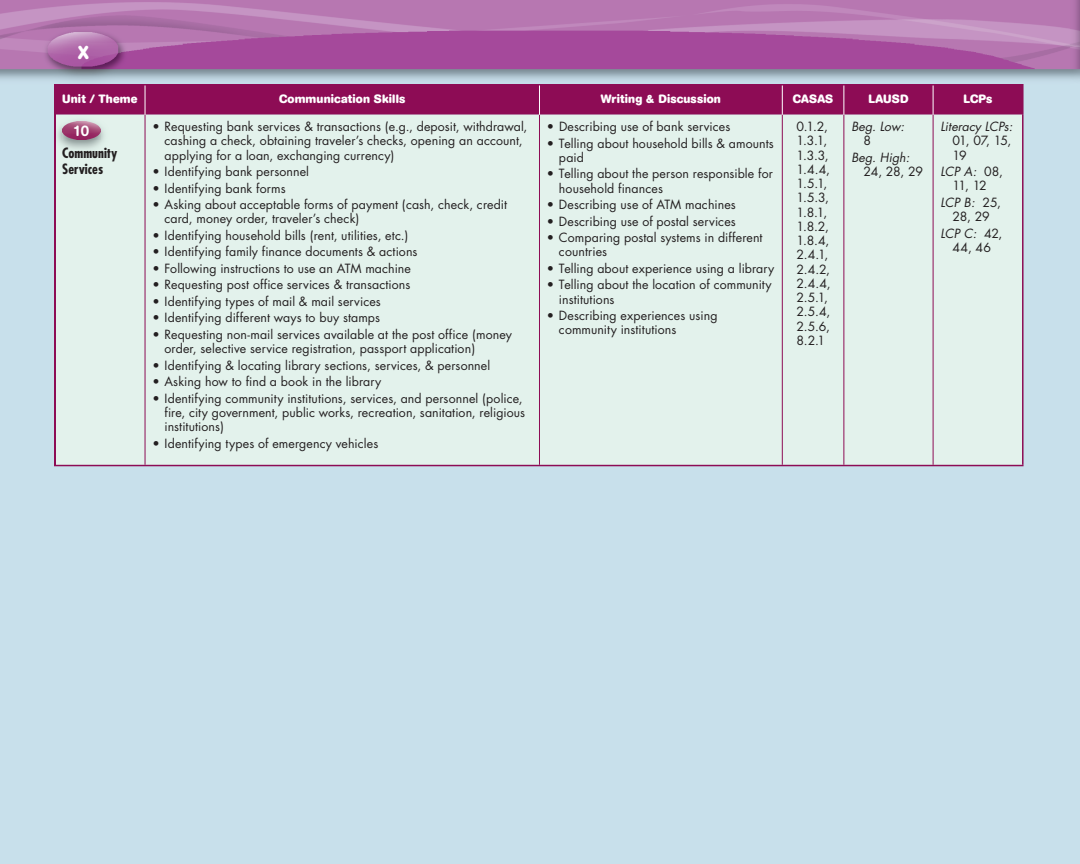
<style>
.page{position:relative;width:1080px;height:864px;background:#c8e0eb}
.page>*{position:absolute;margin:0;border:0;box-sizing:border-box;transform-origin:0 0}
.t1{font:500 25.5px "AG Book Rounded";color:#fff}
.t2{font:500 15px "AG Book Rounded";color:#fff}
.t3{font:700 condensed 13.8px/16.5px "Futura";color:#231f20}
.t4{font:12.3px/14.2px "Futura";letter-spacing:.01em;color:#231f20}
.t5{font:italic 12.3px "Futura";letter-spacing:.005em;color:#231f20}
.t6{font:700 12px "AG Book Rounded";letter-spacing:.015em;color:#fff}
.s1{font-style:italic}
</style>
<div class="page">
<img style="left:0;top:0;width:1071px;height:81px">
<img style="left:1079px;top:1px;width:1px;height:81px">
<div style="left:55px;top:115px;width:967px;height:350px;background:#e3f2ec"></div>
<hr style="left:54px;top:115px;width:1px;height:350px;background:#8d0c55">
<hr style="left:1022px;top:115px;width:2px;height:350px;background:#8d0c55">
<hr style="left:145px;top:115px;width:1px;height:350px;background:#8d0c55">
<hr style="left:539px;top:115px;width:1px;height:350px;background:#8d0c55">
<hr style="left:782px;top:115px;width:1px;height:350px;background:#8d0c55">
<hr style="left:844px;top:115px;width:1px;height:350px;background:#8d0c55">
<hr style="left:933px;top:115px;width:1px;height:350px;background:#8d0c55">
<hr style="left:54px;top:465px;width:970px;height:1px;background:#8d0c55">
<hr style="left:54px;top:84px;width:91px;height:2px;background:#8d0c55">
<hr style="left:54px;top:86px;width:2px;height:29px;background:#8d0c55">
<hr style="left:145px;top:84px;width:879px;height:2px;background:#8d0c55">
<hr style="left:1022px;top:86px;width:2px;height:29px;background:#8d0c55">
<div style="left:56px;top:85px;width:967px;height:30px;background:#8d0c55"></div>
<img style="left:55px;top:116px;width:54px;height:38px">
<img style="left:62px;top:121px;width:38px;height:18px">
<h1 class="t1" style="left:78px;top:41px;width:12px">x</h1>
<p class="t6" style="left:62px;top:95px;width:77px">Unit / Theme</p>
<p class="t6" style="left:279px;top:95px;width:128px">Communication Skills</p>
<p class="t6" style="left:601px;top:95px;width:122px">Writing &amp; Discussion</p>
<p class="t6" style="left:793px;top:95px;width:42px">CASAS</p>
<p class="t6" style="left:868px;top:95px;width:42px">LAUSD</p>
<p class="t6" style="left:963px;top:95px;width:31px">LCPs</p>
<p class="t2" style="left:73px;top:125px;width:18px">10</p>
<p class="t3" style="left:62px;top:146px;width:57px">Community<br>Services</p>
<p class="t4" style="left:547px;top:120px;width:185px">• Describing use of bank services</p>
<p class="t4" style="left:559px;top:137px;width:216px;text-indent:-12px">• Telling about household bills &amp; amounts paid</p>
<p class="t4" style="left:559px;top:168px;width:215px;text-indent:-12px">• Telling about the person responsible for household finances</p>
<p class="t4" style="left:547px;top:198px;width:190px">• Describing use of ATM machines</p>
<p class="t4" style="left:547px;top:215px;width:190px">• Describing use of postal services</p>
<p class="t4" style="left:559px;top:231px;width:205px;text-indent:-12px">• Comparing postal systems in different countries</p>
<p class="t4" style="left:547px;top:262px;width:229px">• Telling about experience using a library</p>
<p class="t4" style="left:559px;top:279px;width:214px;text-indent:-12px">• Telling about the location of community institutions</p>
<p class="t4" style="left:559px;top:309px;width:160px;text-indent:-12px">• Describing experiences using community institutions</p>
<p class="t4" style="left:165px;top:120px;width:364px;text-indent:-12px">• Requesting bank services &amp; transactions (e.g., deposit, withdrawal, cashing a check, obtaining traveler’s checks, opening an account, applying for a loan, exchanging currency)</p>
<p class="t4" style="left:153px;top:165px;width:158px">• Identifying bank personnel</p>
<p class="t4" style="left:153px;top:182px;width:135px">• Identifying bank forms</p>
<p class="t4" style="left:165px;top:198px;width:344px;text-indent:-12px">• Asking about acceptable forms of payment (cash, check, credit card, money order, traveler’s check)</p>
<p class="t4" style="left:153px;top:229px;width:257px">• Identifying household bills (rent, utilities, etc.)</p>
<p class="t4" style="left:153px;top:246px;width:266px">• Identifying family finance documents &amp; actions</p>
<p class="t4" style="left:153px;top:262px;width:260px">• Following instructions to use an ATM machine</p>
<p class="t4" style="left:153px;top:279px;width:259px">• Requesting post office services &amp; transactions</p>
<p class="t4" style="left:153px;top:295px;width:230px">• Identifying types of mail &amp; mail services</p>
<p class="t4" style="left:153px;top:312px;width:229px">• Identifying different ways to buy stamps</p>
<p class="t4" style="left:165px;top:328px;width:349px;text-indent:-12px">• Requesting non-mail services available at the post office (money order, selective service registration, passport application)</p>
<p class="t4" style="left:153px;top:359px;width:339px">• Identifying &amp; locating library sections, services, &amp; personnel</p>
<p class="t4" style="left:153px;top:375px;width:230px">• Asking how to find a book in the library</p>
<p class="t4" style="left:165px;top:392px;width:362px;text-indent:-12px">• Identifying community institutions, services, and personnel (police, fire, city government, public works, recreation, sanitation, religious institutions)</p>
<p class="t4" style="left:153px;top:437px;width:227px">• Identifying types of emergency vehicles</p>
<p class="t5" style="left:941px;top:121px;width:74px">Literacy LCPs:</p>
<p class="t4" style="left:953px;top:135px;width:60px">01, 07, 15,<br>19</p>
<p class="t4" style="left:941px;top:165px;width:64px;text-align:center"><span class="s1">LCP A:</span> 08,<br>11, 12</p>
<p class="t4" style="left:941px;top:196px;width:62px;text-align:center"><span class="s1">LCP B:</span> 25,<br>28, 29</p>
<p class="t4" style="left:941px;top:227px;width:63px;text-align:center"><span class="s1">LCP C:</span> 42,<br>44, 46</p>
<p class="t4" style="left:797px;top:120px;width:36px">0.1.2,<br>1.3.1,<br>1.3.3,<br>1.4.4,<br>1.5.1,<br>1.5.3,<br>1.8.1,<br>1.8.2,<br>1.8.4,<br>2.4.1,<br>2.4.2,<br>2.4.4,<br>2.5.1,<br>2.5.4,<br>2.5.6,<br>8.2.1</p>
<p class="t5" style="left:851px;top:121px;width:54px">Beg. Low:</p>
<p class="t4" style="left:863px;top:135px;width:9px">8</p>
<p class="t5" style="left:851px;top:152px;width:60px">Beg. High:</p>
<p class="t4" style="left:863px;top:165px;width:61px">24, 28, 29</p>
</div>
